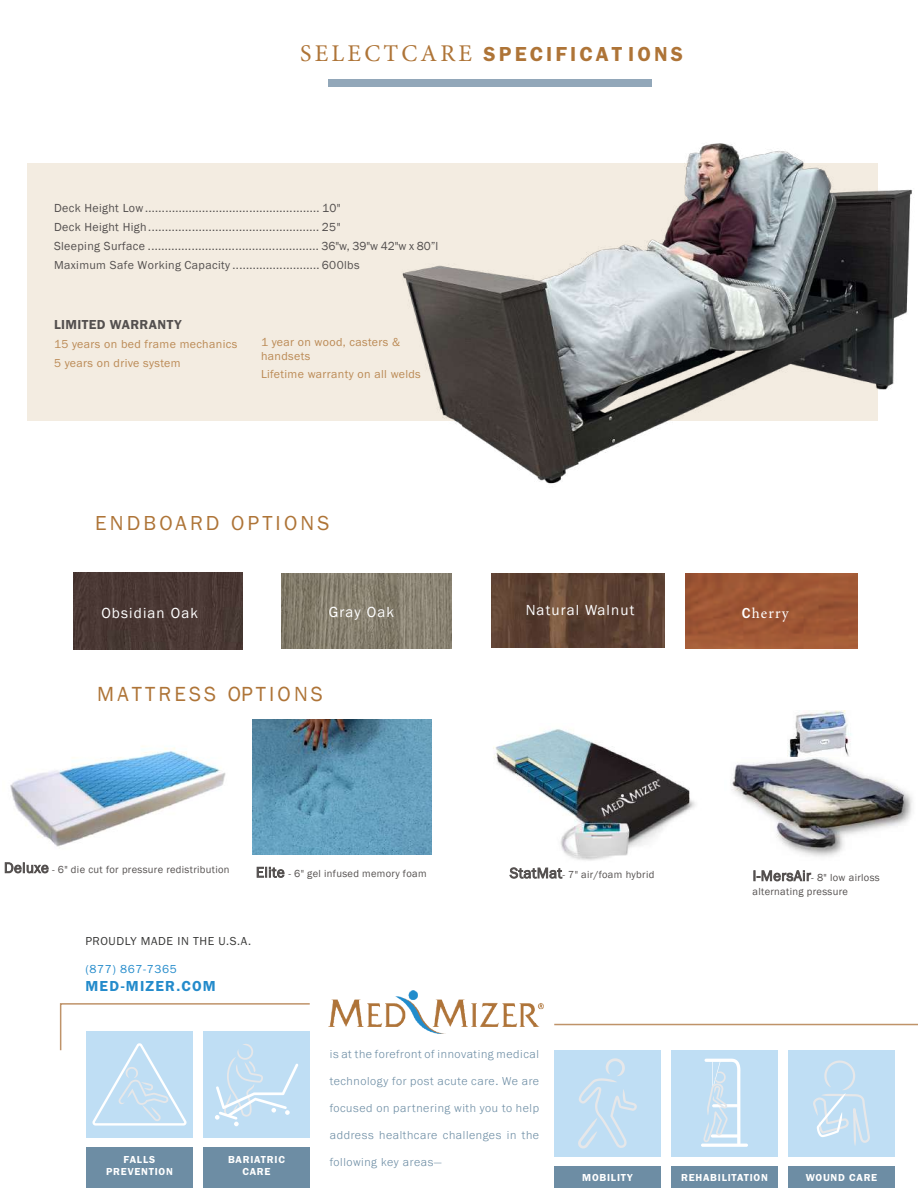
<style>
.page{position:relative;width:918px;height:1188px;background:#fff}
.page>*{position:absolute;margin:0;border:0;box-sizing:border-box;transform-origin:0 0}
.t1{font:21px "Franklin Gothic URW Dem";letter-spacing:.15em;color:#ae7437}
.t2{font:21px "Franklin Gothic URW Boo";letter-spacing:.15em;color:#ae7437}
.t3{font:21px "Franklin Gothic";letter-spacing:.15em;color:#ae7437}
.t4{font:15px "Franklin Gothic";letter-spacing:.075em;color:#fff}
.t5{font:15px "Franklin Gothic URW Dem";letter-spacing:.08em;color:#248bcb}
.t6{font:15px "Minion Pro";letter-spacing:.075em;color:#fff}
.t7{font:13.5px "Franklin Gothic URW Dem";letter-spacing:.03em;color:#54504f}
.t8{font:12px/18.8px "Franklin Gothic";letter-spacing:.03em;color:#54504f}
.t9{font:300 12px "Franklin Gothic URW";letter-spacing:.05em;color:#6d8da4}
.t10{font:12px/18.9px "Franklin Gothic URW Boo";letter-spacing:.03em;color:#bb8a55}
.t11{font:12px "Franklin Gothic URW Boo";letter-spacing:.03em;color:#54504f}
.t12{font:12px "Franklin Gothic URW Boo";letter-spacing:.05em;color:#373736}
.t13{font:12px "Franklin Gothic URW Boo";letter-spacing:.05em;color:#248bcb}
.t14{font:10.5px "Franklin Gothic";letter-spacing:.03em;color:#54504f}
.t15{font:10.5px/12.6px "Franklin Gothic URW Dem";letter-spacing:.075em;color:#fff;text-align:center}
.t16{font:10.5px/14.4px "Franklin Gothic";letter-spacing:.03em;color:#54504f}
.s1{font-family:"Minion Pro";font-size:24px}
.s2{font-style:inherit}
.s3{font-family:"Franklin Gothic"}
.s4{font-size:15px}
.s5{font-family:"Franklin Gothic URW";font-weight:500}
</style>
<div class="page">
<img style="left:787px;top:710px;width:64px;height:47px">
<img style="left:328px;top:991px;width:216px;height:43px">
<div style="left:86px;top:1031px;width:107px;height:107px;background:#bfdef4"></div>
<div style="left:86px;top:1147px;width:107px;height:41px;background:#6d8da4"></div>
<div style="left:203px;top:1033px;width:106px;height:105px;background:#bfdef4"></div>
<svg style="left:59px;top:1003px;width:251px;height:123px"></svg>
<svg style="left:554px;top:1023px;width:364px;height:3px"></svg>
<div style="left:203px;top:1147px;width:107px;height:41px;background:#6d8da4"></div>
<div style="left:554px;top:1050px;width:107px;height:107px;background:#bfdef4"></div>
<svg style="left:578px;top:1058px;width:59px;height:91px"></svg>
<div style="left:554px;top:1166px;width:107px;height:22px;background:#6d8da4"></div>
<div style="left:671px;top:1050px;width:107px;height:107px;background:#bfdef4"></div>
<hr style="left:701px;top:1144px;width:47px;height:3px;background:#fff;border-radius:2px">
<svg style="left:703px;top:1059px;width:37px;height:85px"></svg>
<div style="left:671px;top:1166px;width:107px;height:22px;background:#6d8da4"></div>
<div style="left:788px;top:1050px;width:107px;height:107px;background:#bfdef4"></div>
<svg style="left:813px;top:1061px;width:57px;height:85px"></svg>
<div style="left:788px;top:1166px;width:107px;height:22px;background:#6d8da4"></div>
<div style="left:328px;top:79px;width:324px;height:7px;background:#92a7b9"></div>
<div style="left:27px;top:163px;width:851px;height:258px;background:#f3ece1"></div>
<img style="left:10px;top:746px;width:216px;height:101px">
<img style="left:685px;top:574px;width:173px;height:74px">
<img style="left:252px;top:720px;width:179px;height:134px">
<img style="left:493px;top:729px;width:203px;height:132px">
<img style="left:492px;top:573px;width:172px;height:75px">
<img style="left:281px;top:574px;width:170px;height:75px">
<img style="left:74px;top:573px;width:169px;height:77px">
<img style="left:367px;top:86px;width:546px;height:398px">
<img style="left:731px;top:757px;width:182px;height:100px">
<h1 class="t1" style="left:300px;top:41px;width:384px"><span class="s1">SELECTCARE</span> SPECIFICAT IONS</h1>
<p class="t8" style="left:54px;top:199px;width:386px">Deck Height Low.................................................... 1<span class="s2">0</span>"<br>Deck Height High ................................................... 2<span class="s2">5</span>"<br>Sleeping Surface ................................................... 3<span class="s2">6</span>"w, <span class="s2">39"w</span> 42"w x 80”l</p>
<p class="t11" style="left:54px;top:257px;width:307px">Maximum Safe Working Capacity .......................... <span class="s3">6</span>00lbs</p>
<p class="t7" style="left:54px;top:316px;width:129px">LIMITED WARRANTY</p>
<p class="t10" style="left:54px;top:334px;width:185px">15 years on bed frame mechanics<br>5 years on drive system</p>
<p class="t10" style="left:261px;top:335px;width:141px;line-height:13.5px">1 year on wood, casters &amp; handsets</p>
<p class="t10" style="left:261px;top:365px;width:161px">Lifetime warranty on all welds</p>
<h1 class="t2" style="left:95px;top:510px;width:236px">ENDBOARD OPTIONS</h1>
<p class="t4" style="left:101px;top:603px;width:98px">Obsidian Oak</p>
<p class="t4" style="left:329px;top:603px;width:67px">Gray Oak</p>
<p class="t4" style="left:526px;top:600px;width:110px">Natural Walnut</p>
<h1 class="t3" style="left:97px;top:681px;width:227px">MATTRESS OPTIONS</h1>
<p class="t14" style="left:4px;top:863px;width:227px"><span class="s4">Deluxe</span> - 6" die cut for pressure redistribution</p>
<p class="t14" style="left:256px;top:867px;width:172px"><span class="s4">Elite</span> - <span class="s2">6</span>" gel infused memory foam</p>
<p class="t14" style="left:510px;top:868px;width:146px"><span class="s4">StatMat</span>- 7" air/foam hybrid</p>
<p class="t12" style="left:86px;top:933px;width:167px">PROUDLY MADE IN THE U.S.A.</p>
<p class="t13" style="left:86px;top:961px;width:93px">(877) 867-7365</p>
<p class="t5" style="left:86px;top:976px;width:132px">MED-MIZER.COM</p>
<p class="t9" style="left:330px;top:1047px;width:211px">is at the forefront of innovating medical</p>
<p class="t9" style="left:330px;top:1074px;width:211px">technology for post acute care. We are</p>
<p class="t9" style="left:330px;top:1101px;width:211px">focused on partnering with you to help</p>
<p class="t9" style="left:330px;top:1128px;width:211px">address healthcare challenges in the</p>
<p class="t6" style="left:742px;top:603px;width:48px"><span class="s5">C</span>herry</p>
<p class="t16" style="left:753px;top:870px;width:129px"><span class="s4">I-MersAir</span>- 8<span class="s2">"</span> low airloss alternating pressure</p>
<p class="t15" style="left:124px;top:1153px;width:33px">FALLS</p>
<p class="t9" style="left:330px;top:1155px;width:114px">following key areas —</p>
<p class="t15" style="left:106px;top:1165px;width:68px">PREVENTION</p>
<p class="t15" style="left:228px;top:1153px;width:58px">BARIATRIC<br>CARE</p>
<p class="t15" style="left:582px;top:1171px;width:52px">MOBILITY</p>
<p class="t15" style="left:806px;top:1171px;width:73px">WOUND CARE</p>
<p class="t15" style="left:681px;top:1171px;width:88px">REHABILITATION</p>
</div>
